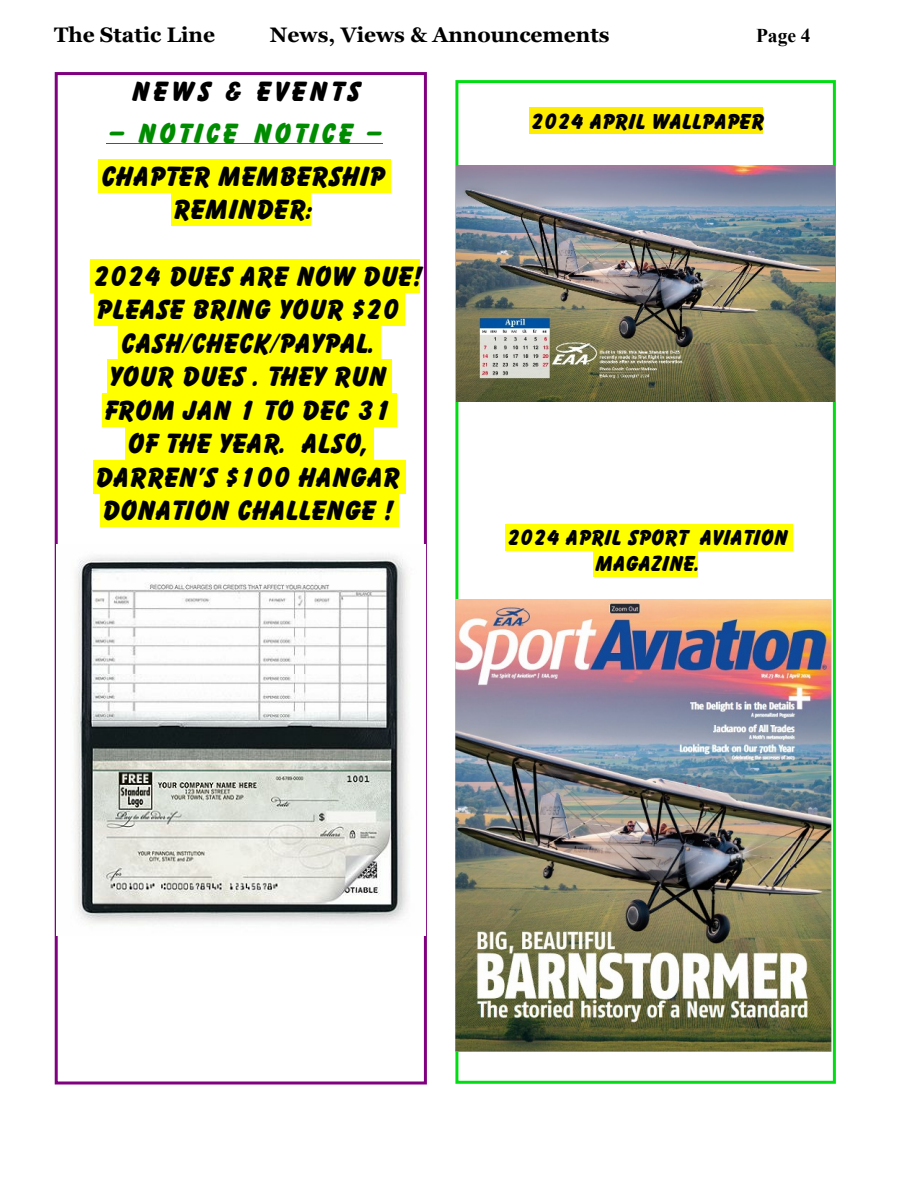
<style>
.page{position:relative;width:918px;height:1188px;background:#fff}
.page>*{position:absolute;margin:0;border:0;box-sizing:border-box;transform-origin:0 0}
.t1{font:27px/33.5px "Balloonist SF Bold";color:#000;text-align:center}
.t2{font:27px "Balloonist SF Bold";letter-spacing:.09em;color:#008c00}
.t3{font:27px "Balloonist SF Bold";letter-spacing:.12em;color:#000}
.t4{font:21px/26.1px "Balloonist SF Bold";color:#000;text-align:center}
.t5{font:700 21px "Georgia";color:#000}
.t6{font:700 19.5px "Times New Roman";color:#000}
</style>
<div class="page">
<div style="left:455px;top:80px;width:381px;height:1004px;border:3px solid #00dd13"></div>
<div style="left:529px;top:108px;width:233px;height:26px;background:#ffed00"></div>
<div style="left:505px;top:525px;width:281px;height:26px;background:#ff0"></div>
<div style="left:786px;top:525px;width:6px;height:26px;background:#ff0"></div>
<div style="left:593px;top:551px;width:105px;height:26px;background:#ff0"></div>
<div style="left:55px;top:72px;width:372px;height:1013px;border:3px solid #800080"></div>
<div style="left:99px;top:159px;width:284px;height:33px;background:#ff0"></div>
<div style="left:383px;top:159px;width:8px;height:33px;background:#ff0"></div>
<div style="left:171px;top:192px;width:140px;height:34px;background:#ff0"></div>
<div style="left:91px;top:259px;width:329px;height:34px;background:#ff0"></div>
<div style="left:94px;top:293px;width:303px;height:33px;background:#ff0"></div>
<div style="left:397px;top:293px;width:8px;height:33px;background:#ff0"></div>
<div style="left:119px;top:326px;width:254px;height:34px;background:#ff0"></div>
<div style="left:373px;top:326px;width:8px;height:34px;background:#ff0"></div>
<div style="left:107px;top:360px;width:277px;height:33px;background:#ff0"></div>
<div style="left:384px;top:360px;width:8px;height:33px;background:#ff0"></div>
<div style="left:102px;top:393px;width:287px;height:34px;background:#ff0"></div>
<div style="left:389px;top:393px;width:8px;height:34px;background:#ff0"></div>
<div style="left:125px;top:427px;width:241px;height:33px;background:#ff0"></div>
<div style="left:366px;top:427px;width:8px;height:33px;background:#ff0"></div>
<div style="left:93px;top:460px;width:305px;height:34px;background:#ff0"></div>
<div style="left:398px;top:460px;width:8px;height:34px;background:#ff0"></div>
<div style="left:100px;top:494px;width:291px;height:33px;background:#ff0"></div>
<div style="left:391px;top:494px;width:8px;height:33px;background:#ff0"></div>
<hr style="left:106px;top:144px;width:277px;height:1px;background:#008c00">
<img style="left:56px;top:544px;width:369px;height:392px">
<img style="left:457px;top:166px;width:377px;height:236px">
<img style="left:455px;top:600px;width:377px;height:452px">
<p class="t5" style="left:54px;top:26px;width:163px">The Static Line</p>
<p class="t5" style="left:270px;top:26px;width:341px">News, Views &amp; Announcements</p>
<p class="t6" style="left:756px;top:29px;width:56px">Page 4</p>
<p class="t3" style="left:129px;top:80px;width:231px">NEWS &amp; EVENTS</p>
<p class="t2" style="left:106px;top:123px;width:276px">– NOTICE NOTICE –</p>
<p class="t1" style="left:99px;top:160px;width:286px">CHAPTER MEMBERSHIP<br>REMINDER:</p>
<p class="t1" style="left:91px;top:261px;width:331px">2024 DUES ARE NOW DUE!</p>
<p class="t1" style="left:94px;top:294px;width:305px">PLEASE BRING YOUR $20</p>
<p class="t1" style="left:119px;top:328px;width:256px">CASH/CHECK/PAYPAL.</p>
<p class="t1" style="left:107px;top:361px;width:279px">YOUR DUES . THEY RUN</p>
<p class="t1" style="left:102px;top:395px;width:289px">FROM JAN 1 TO DEC 31</p>
<p class="t1" style="left:125px;top:428px;width:242px">OF THE YEAR. ALSO,</p>
<p class="t1" style="left:93px;top:461px;width:306px">DARREN’S $100 HANGAR</p>
<p class="t1" style="left:100px;top:495px;width:293px">DONATION CHALLENGE !</p>
<p class="t4" style="left:529px;top:109px;width:235px">2024 APRIL WALLPAPER</p>
<p class="t4" style="left:505px;top:526px;width:283px">2024 APRIL SPORT AVIATION<br>MAGAZINE.</p>
</div>
